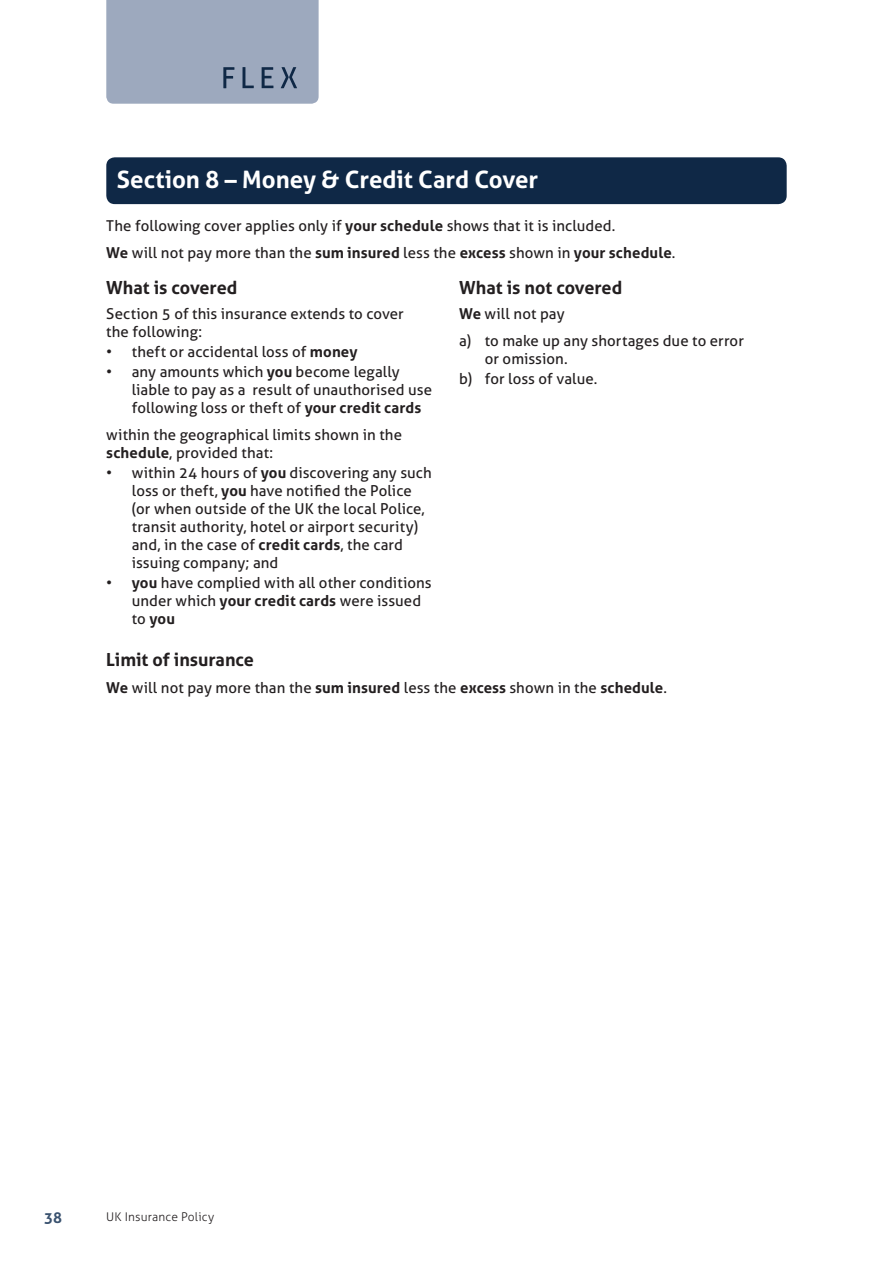
<style>
.page{position:relative;width:893px;height:1263px;background:#fff}
.page>*{position:absolute;margin:0;border:0;box-sizing:border-box;transform-origin:0 0}
.Plum_section_title{font:700 24px "Aller";letter-spacing:-.005em;color:#fff}
.Plum_sub-heading{font:700 18px "Aller";color:#231f20}
.Plum_no__points{font:15px/18px "Aller";letter-spacing:.005em;color:#231f20}
.Plum_bodycopy{font:15px/18px "Aller";letter-spacing:.005em;color:#231f20}
.t1{font:700 15px "Aller";color:#3a526f}
.t2{font:300 12px "Aller";letter-spacing:.015em;color:#231f20}
.s1{font-weight:700}
</style>
<div class="page">
<div style="left:106px;top:0;width:213px;height:104px;background:#9da9be"></div>
<div style="left:106px;top:157px;width:681px;height:47px;background:#0f2846;border-radius:9px"></div>
<p class="Plum_section_title" style="left:117px;top:164px;width:423px">Section 8 – Money &amp; Credit Card Cover</p>
<p class="Plum_bodycopy" style="left:106px;top:217px;width:511px">The following cover applies only if <span class="s1">your schedule</span> shows that it is included.</p>
<p class="Plum_bodycopy" style="left:106px;top:243px;width:571px"><span class="s1">We</span> will not pay more than the <span class="s1">sum insured</span> less the <span class="s1">excess</span> shown in <span class="s1">your schedule</span>.</p>
<p class="Plum_sub-heading" style="left:106px;top:277px;width:133px">What is covered</p>
<p class="Plum_sub-heading" style="left:459px;top:277px;width:165px">What is not covered</p>
<p class="Plum_bodycopy" style="left:106px;top:305px;width:299px">Section 5 of this insurance extends to cover the following:</p>
<p class="Plum_no__points" style="left:106px;top:343px;width:253px">• theft or accidental loss of <span class="s1">money</span></p>
<p class="Plum_no__points" style="left:132px;top:363px;width:302px;text-indent:-26px">• any amounts which <span class="s1">you</span> become legally liable to pay as a result of unauthorised use following loss or theft of <span class="s1">your credit cards</span></p>
<p class="Plum_bodycopy" style="left:106px;top:426px;width:297px">within the geographical limits shown in the <span class="s1">schedule</span>, provided that:</p>
<p class="Plum_no__points" style="left:132px;top:464px;width:301px;text-indent:-26px">• within 24 hours of <span class="s1">you</span> discovering any such loss or theft, <span class="s1">you</span> have notified the Police (or when outside of the UK the local Police, transit authority, hotel or airport security) and, in the case of <span class="s1">credit cards</span>, the card issuing company; and</p>
<p class="Plum_no__points" style="left:132px;top:574px;width:301px;text-indent:-26px">• <span class="s1">you</span> have complied with all other conditions under which <span class="s1">your credit cards</span> were issued to <span class="s1">you</span></p>
<p class="Plum_no__points" style="left:459px;top:305px;width:107px"><span class="s1">We</span> will not pay</p>
<p class="Plum_no__points" style="left:485px;top:331px;width:261px;text-indent:-26px">a) to make up any shortages due to error or omission.</p>
<p class="Plum_no__points" style="left:459px;top:369px;width:140px">b) for loss of value.</p>
<p class="Plum_sub-heading" style="left:106px;top:649px;width:149px">Limit of insurance</p>
<p class="Plum_bodycopy" style="left:106px;top:678px;width:562px"><span class="s1">We</span> will not pay more than the <span class="s1">sum insured</span> less the <span class="s1">excess</span> shown in the <span class="s1">schedule</span>.</p>
<p class="t1" style="left:44px;top:1208px;width:19px">38</p>
<p class="t2" style="left:106px;top:1209px;width:110px">UK Insurance Policy</p>
</div>
